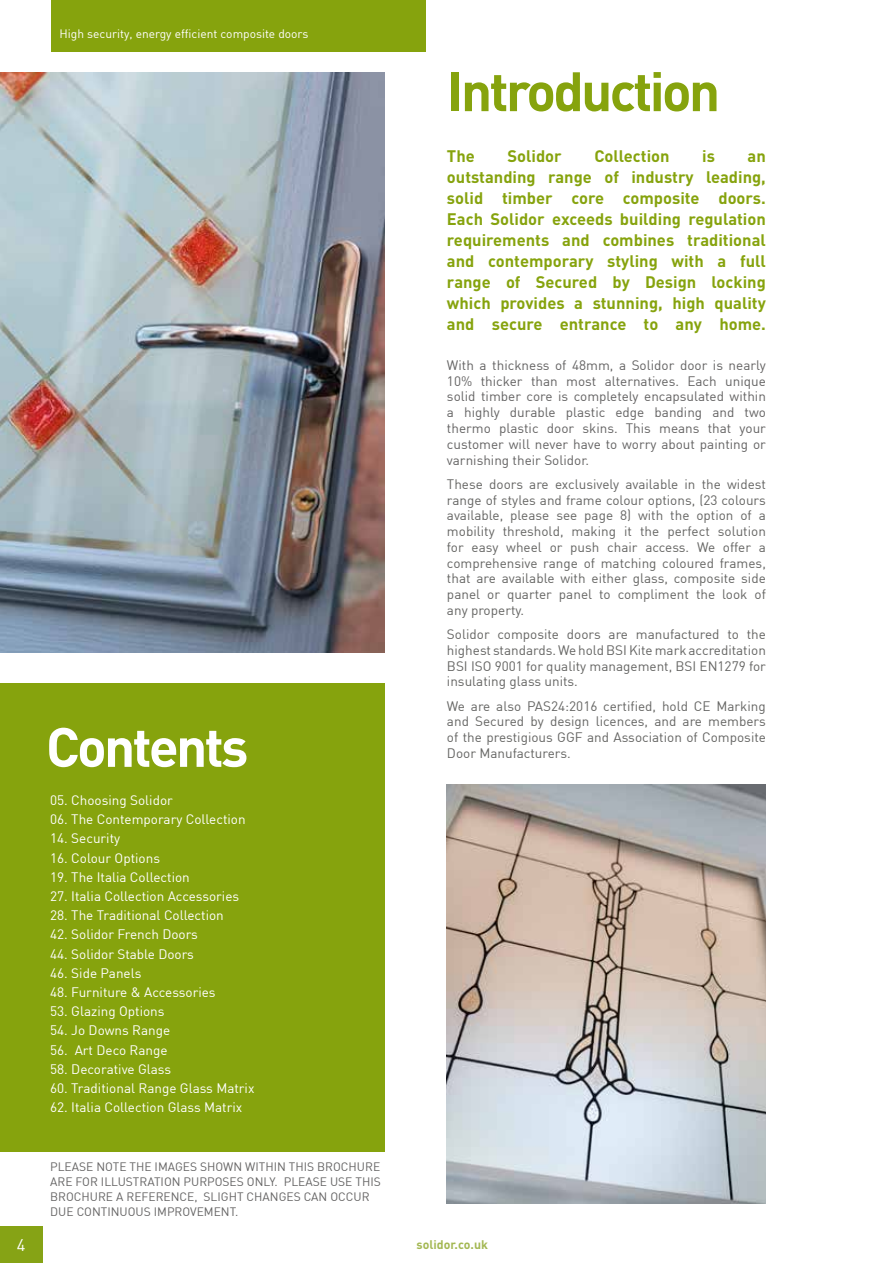
<style>
.page{position:relative;width:893px;height:1263px;background:#fff}
.page>*{position:absolute;margin:0;border:0;box-sizing:border-box;transform-origin:0 0}
.t1{font:700 54.6px "DIN";letter-spacing:-.05em;color:#86a30d}
.t2{font:700 54.6px "DIN";letter-spacing:-.05em;color:#fff}
.t3{font:16.65px "DIN";color:#fff}
.t4{font:700 16.5px/21px "DIN";color:#86a30d;text-align:justify}
.t5{font:13.5px/15.8px "DIN";color:#656563;text-align:justify}
.t6{font:13.5px "DIN";color:#fff}
.t7{font:13.5px/15.8px "DIN";color:#646363;text-align:justify}
.t8{font:700 12.3px "DIN";color:#a4b853}
.t9{font:12px/15px "DIN";color:#646363}
.t10{font:12px "DIN";color:#fff}
</style>
<div class="page">
<div style="left:0;top:1226px;width:43px;height:37px;background:#86a315"></div>
<div style="left:0;top:683px;width:385px;height:468px;background:#86a30d"></div>
<div style="left:51px;top:0;width:374px;height:51px;background:#86a30d"></div>
<img style="left:0;top:72px;width:384px;height:581px">
<img style="left:447px;top:784px;width:319px;height:419px">
<p class="t10" style="left:60px;top:26px;width:250px">High security, energy efficient composite doors</p>
<h1 class="t2" style="left:46px;top:711px;width:204px">Contents</h1>
<p class="t6" style="left:50px;top:792px;width:124px">05. Choosing Solidor</p>
<p class="t6" style="left:50px;top:811px;width:197px">06. The Contemporary Collection</p>
<p class="t6" style="left:50px;top:830px;width:72px">14. Security</p>
<p class="t6" style="left:50px;top:849px;width:111px">16. Colour Options</p>
<p class="t6" style="left:50px;top:868px;width:141px">19. The Italia Collection</p>
<p class="t6" style="left:50px;top:888px;width:190px">27. Italia Collection Accessories</p>
<p class="t6" style="left:50px;top:907px;width:175px">28. The Traditional Collection</p>
<p class="t6" style="left:50px;top:926px;width:149px">42. Solidor French Doors</p>
<p class="t6" style="left:50px;top:945px;width:145px">44. Solidor Stable Doors</p>
<p class="t6" style="left:50px;top:964px;width:93px">46. Side Panels</p>
<p class="t6" style="left:50px;top:983px;width:167px">48. Furniture &amp; Accessories</p>
<p class="t6" style="left:50px;top:1003px;width:116px">53. Glazing Options</p>
<p class="t6" style="left:50px;top:1022px;width:122px">54. Jo Downs Range</p>
<p class="t6" style="left:50px;top:1041px;width:119px">56. Art Deco Range</p>
<p class="t6" style="left:50px;top:1060px;width:122px">58. Decorative Glass</p>
<p class="t6" style="left:50px;top:1079px;width:206px">60. Traditional Range Glass Matrix</p>
<p class="t6" style="left:50px;top:1099px;width:194px">62. Italia Collection Glass Matrix</p>
<p class="t9" style="left:50px;top:1158px;width:332px">PLEASE NOTE THE IMAGES SHOWN WITHIN THIS BROCHURE ARE FOR ILLUSTRATION PURPOSES ONLY. PLEASE USE THIS BROCHURE A REFERENCE, SLIGHT CHANGES CAN OCCUR DUE CONTINUOUS IMPROVEMENT.</p>
<h1 class="t1" style="left:447px;top:56px;width:275px">Introduction</h1>
<p class="t4" style="left:447px;top:145px;width:29px">The</p>
<p class="t4" style="left:507px;top:145px;width:56px">Solidor</p>
<p class="t4" style="left:594px;top:145px;width:77px">Collection</p>
<p class="t4" style="left:702px;top:145px;width:14px">is</p>
<p class="t4" style="left:447px;top:145px;width:320px;text-indent:301px">an outstanding range of industry leading, solid timber core composite doors.<br>Each Solidor exceeds building regulation requirements and combines traditional and contemporary styling with a full range of Secured by Design locking which provides a stunning, high quality and secure entrance to any home.</p>
<p class="t7" style="left:447px;top:357px;width:320px">With a thickness of 48mm, a Solidor door is nearly 10% thicker than most alternatives. Each unique solid timber core is completely encapsulated within a highly durable plastic edge banding and two thermo plastic door skins. This means that your customer will never have to worry about painting or varnishing their Solidor.</p>
<p class="t5" style="left:447px;top:476px;width:320px">These doors are exclusively available in the widest range of styles and frame colour options, (23 colours available, please see page 8) with the option of a mobility threshold, making it the perfect solution for easy wheel or push chair access. We offer a comprehensive range of matching coloured frames, that are available with either glass, composite side panel or quarter panel to compliment the look of any property.</p>
<p class="t5" style="left:447px;top:626px;width:320px">Solidor composite doors are manufactured to the highest standards. We hold BSI Kite mark accreditation BSI ISO 9001 for quality management, BSI EN1279 for insulating glass units.</p>
<p class="t5" style="left:447px;top:698px;width:320px">We are also PAS24:2016 certified, hold CE Marking and Secured by design licences, and are members of the prestigious GGF and Association of Composite Door Manufacturers.</p>
<p class="t3" style="left:17px;top:1234px;width:10px">4</p>
<p class="t8" style="left:417px;top:1236px;width:73px">solidor.co.uk</p>
</div>
